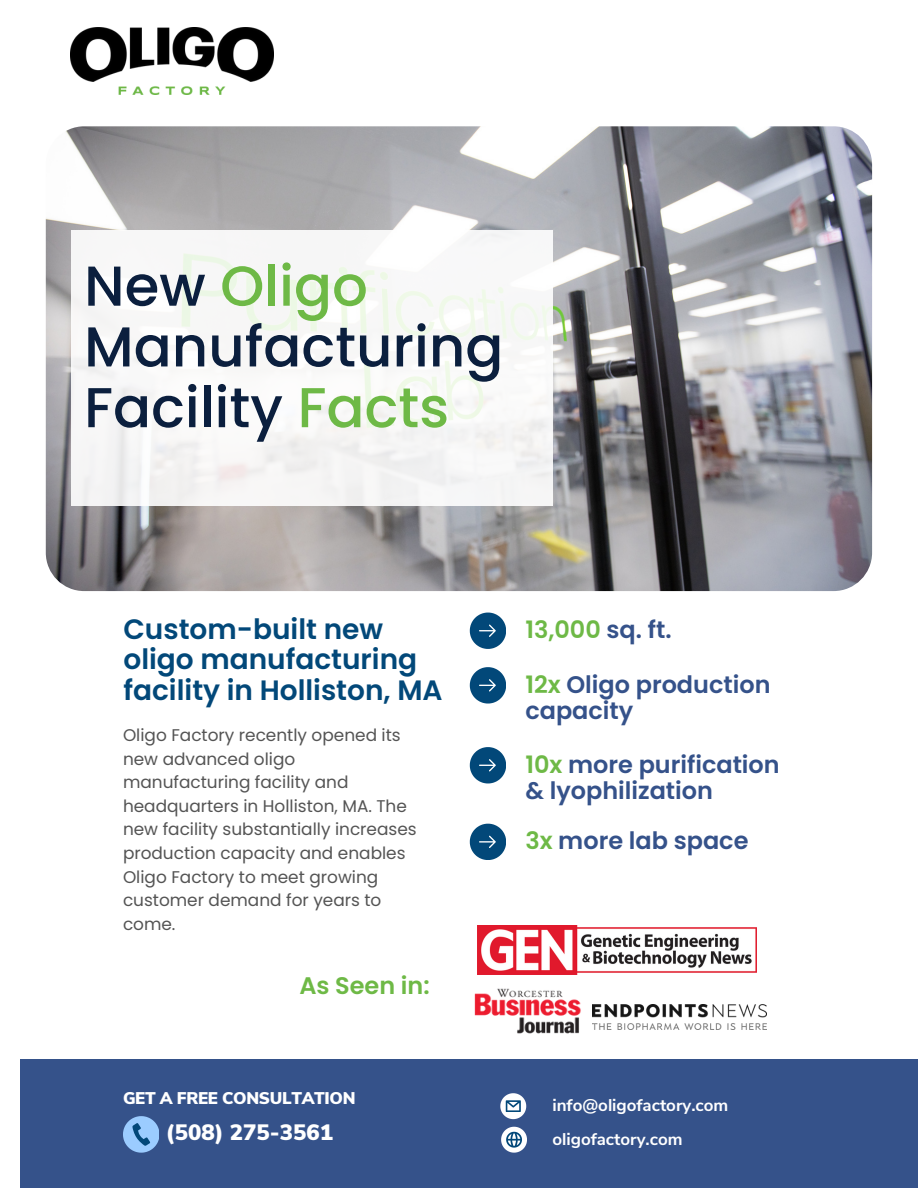
<style>
.page{position:relative;width:918px;height:1188px;background:#fff}
.page>*{position:absolute;margin:0;border:0;box-sizing:border-box;transform-origin:0 0}
.t1{font:500 56.25px/60.8px "Poppins";color:#0b1f3e}
.t2{font:600 28.05px/30.3px "Poppins";color:#024879}
.t3{font:600 24px/25.8px "Poppins";color:#35528a}
.t4{font:600 24px "Poppins";color:#6eb946}
.t5{font:900 22.2px "Nunito Sans";color:#fff}
.t6{font:16.95px/23.7px "Poppins";color:#545454}
.t7{font:700 16.95px "Nunito Sans";color:#fff}
.t8{font:900 16.95px "Nunito Sans";letter-spacing:-.02em;color:#fff}
.s1{color:#6eb946}
.s2{color:#35528a}
</style>
<div class="page">
<div style="left:20px;top:1059px;width:898px;height:129px;background:#35528a"></div>
<svg style="left:470px;top:613px;width:36px;height:36px"></svg>
<svg style="left:470px;top:667px;width:36px;height:36px"></svg>
<svg style="left:470px;top:824px;width:36px;height:36px"></svg>
<svg style="left:123px;top:1116px;width:36px;height:36px"></svg>
<svg style="left:500px;top:1093px;width:26px;height:26px"></svg>
<svg style="left:501px;top:1127px;width:26px;height:26px"></svg>
<img style="left:46px;top:126px;width:826px;height:465px;border-radius:39px">
<img style="left:71px;top:27px;width:202px;height:68px">
<svg style="left:470px;top:747px;width:36px;height:36px"></svg>
<div style="left:71px;top:230px;width:481px;height:276px;background:#f7f7f7"></div>
<img style="left:474px;top:988px;width:107px;height:46px">
<img style="left:477px;top:925px;width:279px;height:50px">
<img style="left:592px;top:1004px;width:175px;height:26px">
<p class="t1" style="left:84px;top:256px;width:421px">New <span class="s1">Oligo<br></span>Manufacturing<br>Facility <span class="s1">Facts</span></p>
<p class="t2" style="left:123px;top:614px;width:321px">Custom-built new oligo manufacturing facility in Holliston, MA</p>
<p class="t6" style="left:123px;top:723px;width:295px">Oligo Factory recently opened its new advanced oligo manufacturing facility and headquarters in Holliston, MA. The new facility substantially increases production capacity and enables<br>Oligo Factory to meet growing customer demand for years to come.</p>
<p class="t4" style="left:299px;top:968px;width:132px">As Seen in:</p>
<p class="t8" style="left:123px;top:1086px;width:234px">GET A FREE CONSULTATION</p>
<p class="t5" style="left:166px;top:1118px;width:169px">(508) 275-3561</p>
<p class="t4" style="left:525px;top:613px;width:148px">13,000 <span class="s2">sq. ft.</span></p>
<p class="t3" style="left:525px;top:672px;width:247px"><span class="s1">12x</span> Oligo production capacity</p>
<p class="t3" style="left:525px;top:752px;width:256px"><span class="s1">10x</span> more purification &amp; lyophilization</p>
<p class="t3" style="left:525px;top:828px;width:225px"><span class="s1">3x</span> more lab space</p>
<p class="t7" style="left:552px;top:1094px;width:177px">info@oligofactory.com</p>
<p class="t7" style="left:552px;top:1128px;width:132px">oligofactory.com</p>
</div>
